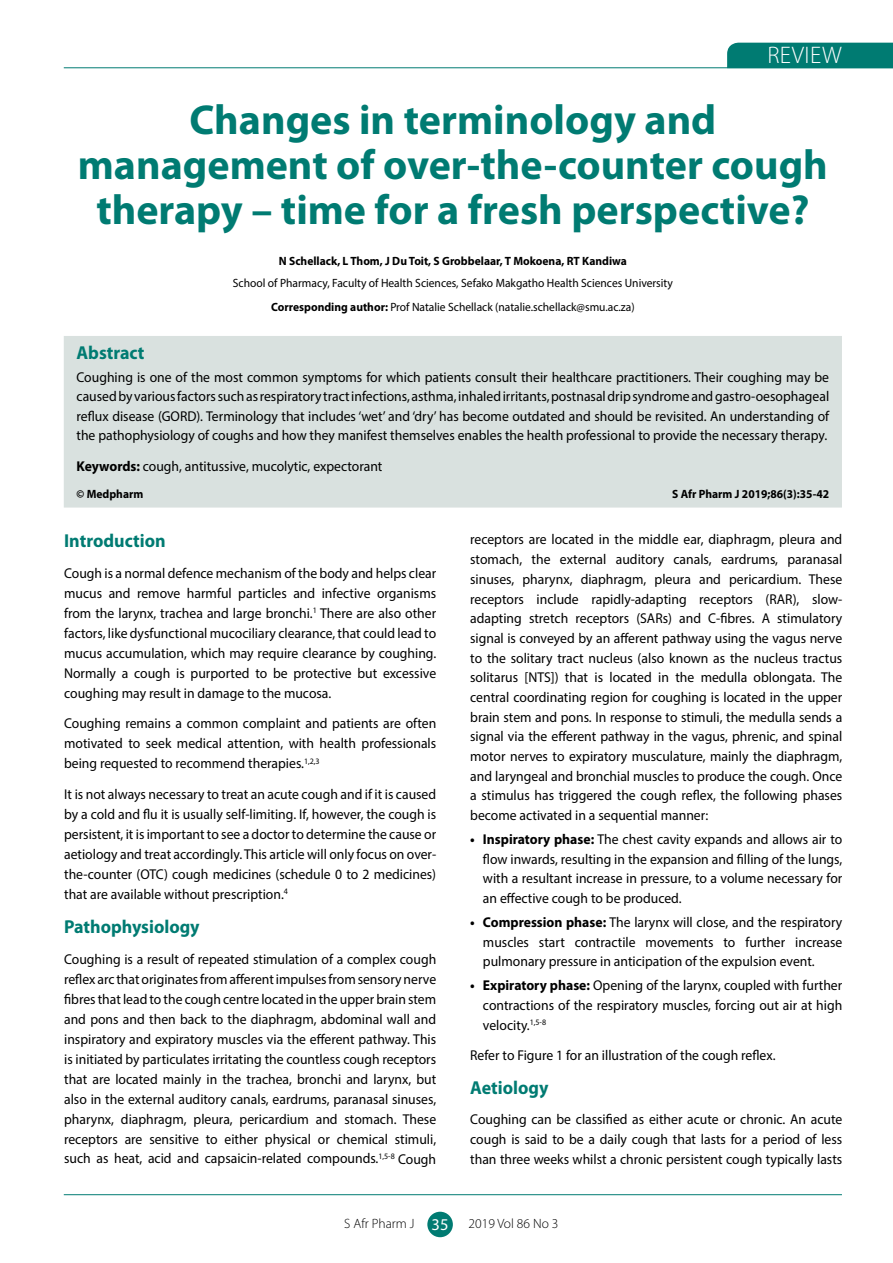
<style>
.page{position:relative;width:893px;height:1263px;background:#fff}
.page>*{position:absolute;margin:0;border:0;box-sizing:border-box;transform-origin:0 0}
.t1{font:700 42px/45px "Myriad Pro";color:#007b72;text-align:center}
.t2{font:300 24px "Myriad Pro";letter-spacing:.02em;color:#fff}
.t3{font:700 18.75px "Myriad Pro";color:#007b72;scale:.96 1}
.t4{font:14.25px/20px "Myriad Pro";color:#000;text-align:justify;scale:.96 1}
.t5{font:300 13.5px "Myriad Pro";color:#000}
.t6{font:12px/24.5px "Myriad Pro";color:#000;text-align:center;scale:.96 1}
.t7{font:700 12px "Myriad Pro";color:#000;scale:.96 1}
.s1{font-weight:700}
.s2{font-weight:400;font-size:16.5px;color:#fff}
</style>
<div class="page">
<hr style="left:64px;top:1194px;width:778px;height:1px;background:#007b72">
<div style="left:427px;top:1212px;width:26px;height:25px;background:#007b72;border-radius:50%"></div>
<svg style="left:726px;top:42px;width:167px;height:27px;background:#0f827a"></svg>
<hr style="left:64px;top:67px;width:829px;height:1px;background:#007b72">
<div style="left:64px;top:336px;width:778px;height:172px;background:#d9e1df"></div>
<h2 class="t2" style="left:767px;top:41px;width:76px">REVIEW</h2>
<h1 class="t1" style="left:78px;top:96px;width:751px">Changes in terminology and management of over-the-counter cough therapy – time for a fresh perspective?</h1>
<p class="t7" style="left:279px;top:253px;width:364px">N Schellack, L Thom, J Du Toit, S Grobbelaar, T Mokoena, RT Kandiwa</p>
<p class="t6" style="left:233px;top:270px;width:460px">School of Pharmacy, Faculty of Health Sciences, Sefako Makgatho Health Sciences University<br><span class="s1">Corresponding author:</span> Prof Natalie Schellack (natalie.schellack@smu.ac.za)</p>
<h3 class="t3" style="left:77px;top:340px;width:72px">Abstract</h3>
<p class="t4" style="left:77px;top:367px;width:786px;line-height:19.5px">Coughing is one of the most common symptoms for which patients consult their healthcare practitioners. Their coughing may be caused by various factors such as respiratory tract infections, asthma, inhaled irritants, postnasal drip syndrome and gastro-oesophageal reflux disease (GORD). Terminology that includes ‘wet’ and ‘dry’ has become outdated and should be revisited. An understanding of the pathophysiology of coughs and how they manifest themselves enables the health professional to provide the necessary therapy.</p>
<p class="t4" style="left:77px;top:456px;width:320px"><span class="s1">Keywords:</span> cough, antitussive, mucolytic, expectorant</p>
<p class="t7" style="left:77px;top:486px;width:71px">© Medpharm</p>
<p class="t7" style="left:672px;top:486px;width:165px">S Afr Pharm J 2019;86(3):35-42</p>
<h3 class="t3" style="left:64px;top:529px;width:107px">Introduction</h3>
<p class="t4" style="left:64px;top:563px;width:389px">Cough is a normal defence mechanism of the body and helps clear mucus and remove harmful particles and infective organisms from the larynx, trachea and large bronchi.<sup>1</sup> There are also other factors, like dysfunctional mucociliary clearance, that could lead to mucus accumulation, which may require clearance by coughing.<br>Normally a cough is purported to be protective but excessive coughing may result in damage to the mucosa.</p>
<p class="t4" style="left:64px;top:713px;width:389px">Coughing remains a common complaint and patients are often motivated to seek medical attention, with health professionals being requested to recommend therapies.<sup>1,2,3</sup></p>
<p class="t4" style="left:64px;top:784px;width:389px">It is not always necessary to treat an acute cough and if it is caused by a cold and flu it is usually self-limiting. If, however, the cough is persistent, it is important to see a doctor to determine the cause or aetiology and treat accordingly. This article will only focus on over&shy;the-counter (OTC) cough medicines (schedule 0 to 2 medicines) that are available without prescription.<sup>4</sup></p>
<h3 class="t3" style="left:64px;top:914px;width:143px">Pathophysiology</h3>
<p class="t4" style="left:64px;top:949px;width:389px">Coughing is a result of repeated stimulation of a complex cough reflex arc that originates from afferent impulses from sensory nerve fibres that lead to the cough centre located in the upper brain stem and pons and then back to the diaphragm, abdominal wall and inspiratory and expiratory muscles via the efferent pathway. This is initiated by particulates irritating the countless cough receptors that are located mainly in the trachea, bronchi and larynx, but also in the external auditory canals, eardrums, paranasal sinuses, pharynx, diaphragm, pleura, pericardium and stomach. These receptors are sensitive to either physical or chemical stimuli, such as heat, acid and capsaicin-related compounds.<sup>1,5-8</sup> Cough</p>
<p class="t4" style="left:470px;top:530px;width:389px">receptors are located in the middle ear, diaphragm, pleura and stomach, the external auditory canals, eardrums, paranasal sinuses, pharynx, diaphragm, pleura and pericardium. These receptors include rapidly-adapting receptors (RAR), slow&shy;adapting stretch receptors (SARs) and C-fibres. A stimulatory signal is conveyed by an afferent pathway using the vagus nerve to the solitary tract nucleus (also known as the nucleus tractus solitarus [NTS]) that is located in the medulla oblongata. The central coordinating region for coughing is located in the upper brain stem and pons. In response to stimuli, the medulla sends a signal via the efferent pathway in the vagus, phrenic, and spinal motor nerves to expiratory musculature, mainly the diaphragm, and laryngeal and bronchial muscles to produce the cough. Once a stimulus has triggered the cough reflex, the following phases become activated in a sequential manner:</p>
<p class="t4" style="left:483px;top:829px;width:376px;text-indent:-13px"><span class="s1">• Inspiratory phase:</span> The chest cavity expands and allows air to flow inwards, resulting in the expansion and filling of the lungs, with a resultant increase in pressure, to a volume necessary for an effective cough to be produced.</p>
<p class="t4" style="left:483px;top:912px;width:376px;text-indent:-13px"><span class="s1">• Compression phase:</span> The larynx will close, and the respiratory muscles start contractile movements to further increase pulmonary pressure in anticipation of the expulsion event.</p>
<p class="t4" style="left:483px;top:975px;width:376px;text-indent:-13px"><span class="s1">• Expiratory phase:</span> Opening of the larynx, coupled with further contractions of the respiratory muscles, forcing out air at high velocity.<sup>1,5-8</sup></p>
<p class="t4" style="left:470px;top:1045px;width:320px">Refer to Figure 1 for an illustration of the cough reflex.</p>
<h3 class="t3" style="left:470px;top:1075px;width:83px">Aetiology</h3>
<p class="t4" style="left:470px;top:1109px;width:389px">Coughing can be classified as either acute or chronic. An acute cough is said to be a daily cough that lasts for a period of less than three weeks whilst a chronic persistent cough typically lasts</p>
<p class="t5" style="left:344px;top:1215px;width:106px">S Afr Pharm J <span class="s2">35</span></p>
<p class="t5" style="left:469px;top:1215px;width:91px">2019 Vol 86 No 3</p>
</div>
